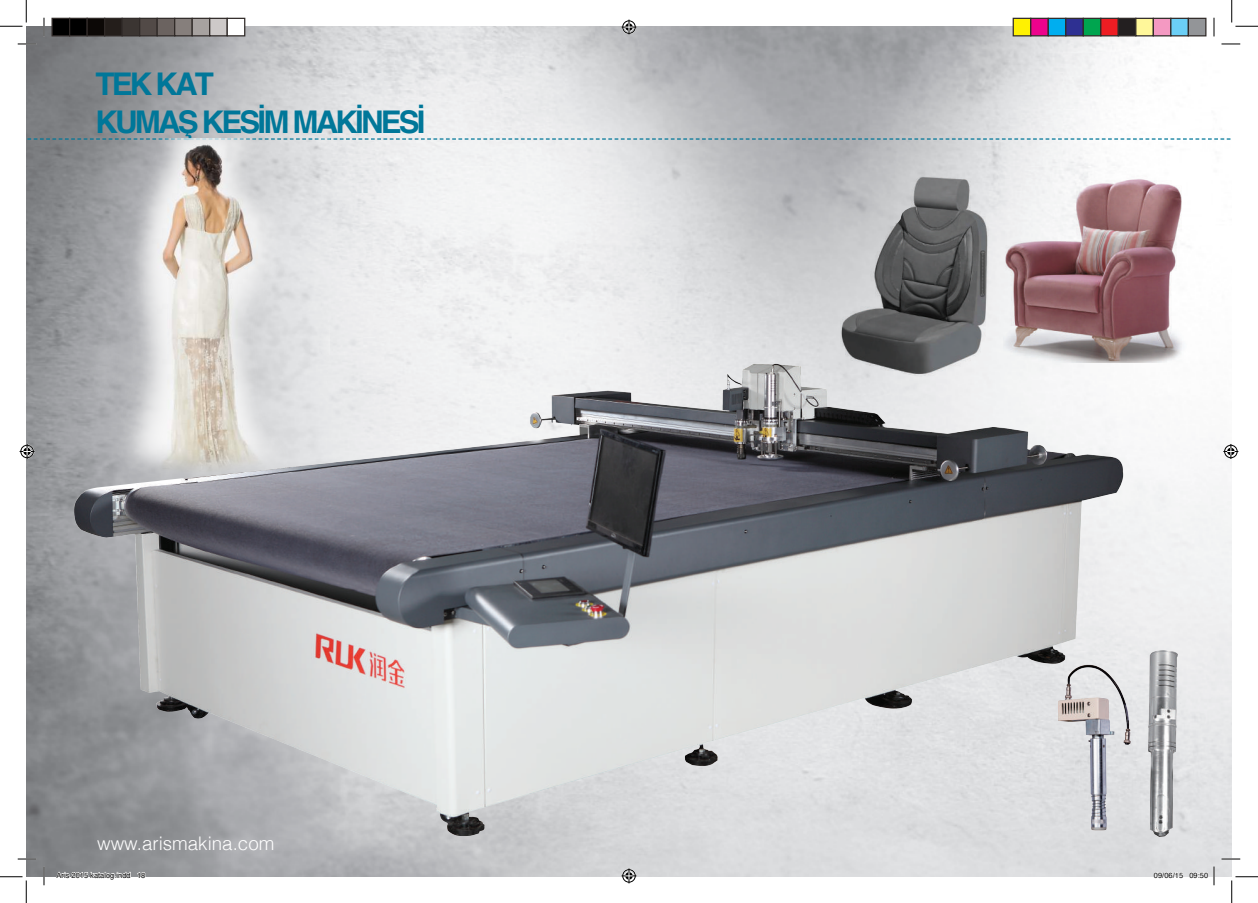
<style>
.page{position:relative;width:1258px;height:903px;background:#fff}
.page>*{position:absolute;margin:0;border:0;box-sizing:border-box;transform-origin:0 0}
.t1{font:700 31.25px/37.5px "Helvetica";letter-spacing:-.09em;color:#079}
.t2{font:300 18.75px "Helvetica";color:#fff}
.t3{font:7.5px "Helvetica";color:#000}
</style>
<div class="page">
<img style="left:26px;top:26px;width:1205px;height:851px">
<svg style="left:26px;top:138px;width:1205px;height:2px;background:#87b3c0"></svg>
<svg style="left:18px;top:43px;width:18px;height:2px"></svg>
<svg style="left:1221px;top:43px;width:19px;height:2px"></svg>
<svg style="left:18px;top:858px;width:18px;height:2px"></svg>
<svg style="left:1221px;top:858px;width:19px;height:2px"></svg>
<svg style="left:43px;top:18px;width:2px;height:18px"></svg>
<svg style="left:43px;top:866px;width:2px;height:19px"></svg>
<svg style="left:1212px;top:18px;width:2px;height:18px"></svg>
<svg style="left:0;top:0;width:27px;height:27px"></svg>
<svg style="left:0;top:876px;width:27px;height:27px"></svg>
<svg style="left:1231px;top:0;width:26px;height:27px"></svg>
<svg style="left:1231px;top:876px;width:26px;height:27px"></svg>
<svg style="left:621px;top:20px;width:15px;height:15px"></svg>
<svg style="left:621px;top:868px;width:15px;height:15px"></svg>
<svg style="left:20px;top:444px;width:15px;height:15px"></svg>
<svg style="left:1223px;top:444px;width:15px;height:15px"></svg>
<div style="left:51px;top:18px;width:19px;height:18px;background:#000;border:1px solid #302a28"></div>
<div style="left:69px;top:18px;width:19px;height:18px;background:#000;border:1px solid #302a28"></div>
<div style="left:86px;top:18px;width:19px;height:18px;background:#0c0806;border:1px solid #302a28"></div>
<div style="left:104px;top:18px;width:19px;height:18px;background:#241e1b;border:1px solid #302a28"></div>
<div style="left:121px;top:18px;width:19px;height:18px;background:#3b3532;border:1px solid #302a28"></div>
<div style="left:139px;top:18px;width:19px;height:18px;background:#524a47;border:1px solid #302a28"></div>
<div style="left:156px;top:18px;width:19px;height:18px;background:#6b6360;border:1px solid #302a28"></div>
<div style="left:174px;top:18px;width:19px;height:18px;background:#867f7c;border:1px solid #302a28"></div>
<div style="left:191px;top:18px;width:19px;height:18px;background:#a7a2a0;border:1px solid #302a28"></div>
<div style="left:209px;top:18px;width:19px;height:18px;background:#cdc9c8;border:1px solid #302a28"></div>
<div style="left:226px;top:18px;width:19px;height:18px;background:#fff;border:1px solid #302a28"></div>
<div style="left:1012px;top:18px;width:19px;height:18px;background:#fff101;border:1px solid #302a28"></div>
<div style="left:1030px;top:18px;width:18px;height:18px;background:#ed028c;border:1px solid #302a28"></div>
<div style="left:1047px;top:18px;width:19px;height:18px;background:#00aeef;border:1px solid #302a28"></div>
<div style="left:1065px;top:18px;width:18px;height:18px;background:#2e3092;border:1px solid #302a28"></div>
<div style="left:1082px;top:18px;width:19px;height:18px;background:#00a54f;border:1px solid #302a28"></div>
<div style="left:1100px;top:18px;width:18px;height:18px;background:#ee1d23;border:1px solid #302a28"></div>
<div style="left:1117px;top:18px;width:19px;height:18px;background:#231f20;border:1px solid #302a28"></div>
<div style="left:1135px;top:18px;width:18px;height:18px;background:#fff79a;border:1px solid #302a28"></div>
<div style="left:1152px;top:18px;width:19px;height:18px;background:#f499c2;border:1px solid #302a28"></div>
<div style="left:1170px;top:18px;width:18px;height:18px;background:#6bcff6;border:1px solid #302a28"></div>
<div style="left:1187px;top:18px;width:19px;height:18px;background:#939598;border:1px solid #302a28"></div>
<svg style="left:56px;top:872px;width:75px;height:5px"></svg>
<svg style="left:137px;top:872px;width:9px;height:5px"></svg>
<svg style="left:1153px;top:866px;width:61px;height:19px"></svg>
<img style="left:51px;top:334px;width:1079px;height:516px">
<img style="left:835px;top:176px;width:153px;height:202px">
<img style="left:1003px;top:176px;width:183px;height:186px">
<img style="left:1029px;top:628px;width:125px;height:229px">
<img style="left:1148px;top:650px;width:29px;height:186px">
<img style="left:78px;top:139px;width:252px;height:338px">
<h1 class="t1" style="left:95px;top:66px;width:331px">TEK KAT<br>KUMAŞ KESİM MAKİNESİ</h1>
<h2 class="t2" style="left:97px;top:828px;width:179px">www.arismakina.com</h2>
<p class="t3" style="left:56px;top:869px;width:90px">Aris 2015 katalog.indd 18</p>
<p class="t3" style="left:1153px;top:869px;width:56px">09/06/15 09:50</p>
</div>
